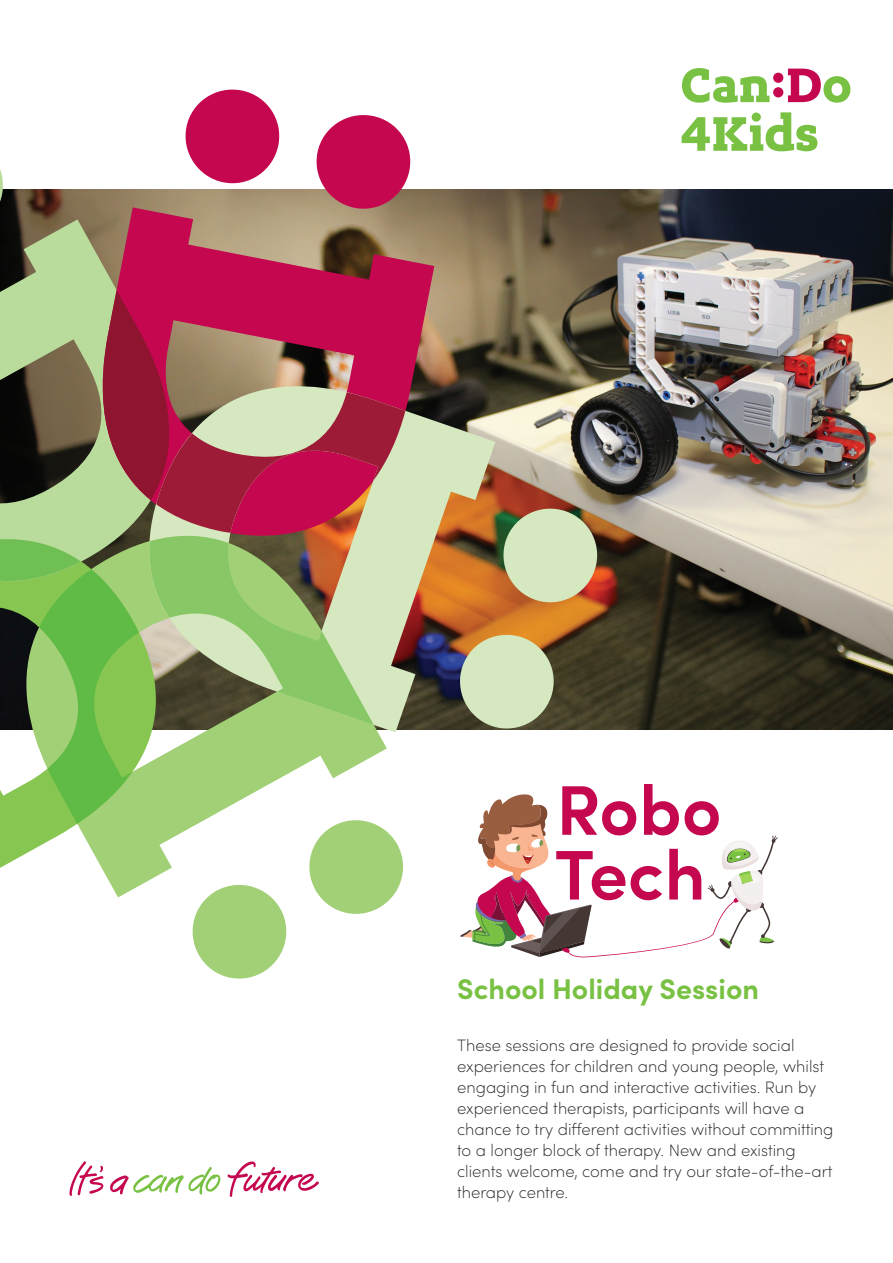
<style>
.page{position:relative;width:893px;height:1263px;background:#fff}
.page>*{position:absolute;margin:0;border:0;box-sizing:border-box;transform-origin:0 0}
.t1{font:600 70.35px/64.8px "Sofia Pro";color:#c50750}
.t2{font:700 28.5px "Sofia Pro";color:#79c142}
.t3{font:200 16.5px/21px "Sofia Pro";color:#231f20}
</style>
<div class="page">
<img style="left:434px;top:189px;width:459px;height:540px">
<svg style="left:183px;top:824px;width:220px;height:155px"></svg>
<svg style="left:0;top:824px;width:183px;height:74px"></svg>
<svg style="left:0;top:169px;width:88px;height:121px"></svg>
<svg style="left:88px;top:89px;width:346px;height:279px"></svg>
<img style="left:405px;top:368px;width:198px;height:362px">
<svg style="left:0;top:290px;width:405px;height:534px;background:#9c8f6b"></svg>
<svg style="left:682px;top:112px;width:135px;height:39px"></svg>
<svg style="left:682px;top:68px;width:168px;height:35px"></svg>
<svg style="left:110px;top:1166px;width:111px;height:29px"></svg>
<svg style="left:227px;top:1161px;width:92px;height:36px"></svg>
<svg style="left:69px;top:1161px;width:35px;height:35px"></svg>
<svg style="left:460px;top:794px;width:318px;height:163px"></svg>
<p class="t1" style="left:554px;top:773px;width:169px">Robo<br>Tech</p>
<p class="t2" style="left:457px;top:967px;width:303px">School Holiday Session</p>
<p class="t3" style="left:457px;top:1033px;width:378px">These sessions are designed to provide social experiences for children and young people, whilst engaging in fun and interactive activities. Run by experienced therapists, participants will have a chance to try different activities without committing to a longer block of therapy. New and existing clients welcome, come and try our state-of-the-art therapy centre.</p>
</div>
